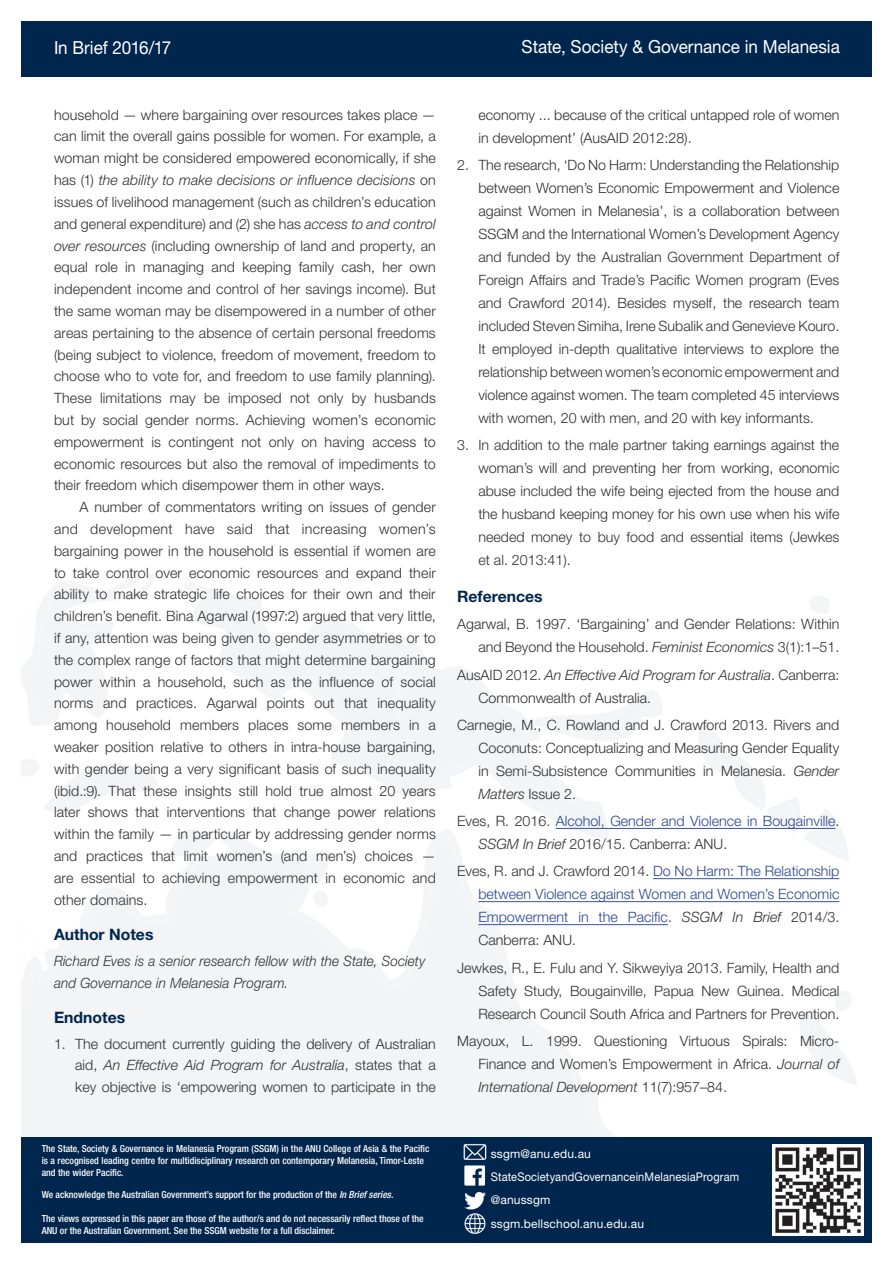
<style>
.page{position:relative;width:893px;height:1263px;background:#fff}
.page>*{position:absolute;margin:0;border:0;box-sizing:border-box;transform-origin:0 0}
.t1{font:18px "Helvetica Neue LT Std";letter-spacing:-.005em;color:#fff;scale:.95 1}
.t2{font:700 15.75px "Helvetica Neue LT Std";color:#00264e}
.t3{font:300 14.25px/21.8px "Helvetica Neue LT Std";color:#312f30;text-align:justify}
.t4{font:300 14.25px/23px "Helvetica Neue LT Std";color:#2a4692}
.t5{font:italic 300 14.25px/21.5px "Helvetica Neue LT Std";letter-spacing:.01em;color:#312f30;scale:.95 1}
.t6{font:12px/23.2px "Helvetica Neue LT Std";letter-spacing:.015em;color:#fff}
.t7{font:500 condensed 9.75px/12px "Helvetica Neue LT Std";color:#fff}
.s1{font-style:italic}
.s2{color:#312f30}
.s3{font-style:italic;color:#312f30}
</style>
<div class="page">
<div style="left:21px;top:1137px;width:851px;height:105px;background:#00264e"></div>
<img style="left:772px;top:1144px;width:91px;height:91px">
<img style="left:463px;top:1144px;width:24px;height:90px">
<div style="left:21px;top:21px;width:851px;height:56px;background:#00264e"></div>
<hr style="left:556px;top:828px;width:279px;height:1px;background:#3853a3">
<hr style="left:653px;top:878px;width:186px;height:1px;background:#3853a3">
<hr style="left:478px;top:901px;width:361px;height:1px;background:#3853a3">
<hr style="left:478px;top:924px;width:190px;height:1px;background:#3853a3">
<p class="t1" style="left:54px;top:37px;width:125px">In Brief 2016/17</p>
<p class="t1" style="left:522px;top:36px;width:336px">State, Society &amp; Governance in Melanesia</p>
<p class="t3" style="left:54px;top:103px;width:383px">household — where bargaining over resources takes place — can limit the overall gains possible for women. For example, a woman might be considered empowered economically, if she has (1) <span class="s1">the ability to make decisions or influence decisions</span> on issues of livelihood management (such as children’s education and general expenditure) and (2) she has <span class="s1">access to and control over resources</span> (including ownership of land and property, an equal role in managing and keeping family cash, her own independent income and control of her savings income). But the same woman may be disempowered in a number of other areas pertaining to the absence of certain personal freedoms (being subject to violence, freedom of movement, freedom to choose who to vote for, and freedom to use family planning).<br>These limitations may be imposed not only by husbands but by social gender norms. Achieving women’s economic empowerment is contingent not only on having access to economic resources but also the removal of impediments to their freedom which disempower them in other ways.</p>
<p class="t3" style="left:54px;top:496px;width:383px;text-indent:26px">A number of commentators writing on issues of gender and development have said that increasing women’s bargaining power in the household is essential if women are to take control over economic resources and expand their ability to make strategic life choices for their own and their children’s benefit. Bina Agarwal (1997:2) argued that very little, if any, attention was being given to gender asymmetries or to the complex range of factors that might determine bargaining power within a household, such as the influence of social norms and practices. Agarwal points out that inequality among household members places some members in a weaker position relative to others in intra-house bargaining, with gender being a very significant basis of such inequality (ibid.:9). That these insights still hold true almost 20 years later shows that interventions that change power relations within the family — in particular by addressing gender norms and practices that limit women’s (and men’s) choices — are essential to achieving empowerment in economic and other domains.</p>
<p class="t2" style="left:54px;top:925px;width:101px">Author Notes</p>
<p class="t5" style="left:54px;top:950px;width:393px">Richard Eves is a senior research fellow with the State, Society and Governance in Melanesia Program.</p>
<p class="t2" style="left:54px;top:1008px;width:73px">Endnotes</p>
<p class="t3" style="left:75px;top:1033px;width:362px;text-indent:-21px">1. The document currently guiding the delivery of Australian aid, <span class="s1">An Effective Aid Program for Australia</span>, states that a key objective is ‘empowering women to participate in the</p>
<p class="t7" style="left:42px;top:1142px;width:389px">The State, Society &amp; Governance in Melanesia Program (SSGM) in the ANU College of Asia &amp; the Pacific is a recognised leading centre for multidisciplinary research on contemporary Melanesia, Timor-Leste and the wider Pacific.</p>
<p class="t7" style="left:42px;top:1188px;width:353px">We acknowledge the Australian Government’s support for the production of the <span class="s1">In Brief series.</span></p>
<p class="t7" style="left:42px;top:1212px;width:383px">The views expressed in this paper are those of the author/s and do not necessarily reflect those of the<br>ANU or the Australian Government. See the SSGM website for a full disclaimer.</p>
<p class="t3" style="left:478px;top:103px;width:362px;line-height:23px">economy ... because of the critical untapped role of women in development’ (AusAID 2012:28).</p>
<p class="t3" style="left:478px;top:153px;width:363px;line-height:23px;text-indent:-21px">2. The research, ‘Do No Harm: Understanding the Relationship between Women’s Economic Empowerment and Violence against Women in Melanesia’, is a collaboration between SSGM and the International Women’s Development Agency and funded by the Australian Government Department of Foreign Affairs and Trade’s Pacific Women program (Eves and Crawford 2014). Besides myself, the research team included Steven Simiha, Irene Subalik and Genevieve Kouro.<br>It employed in-depth qualitative interviews to explore the relationship between women’s economic empowerment and violence against women. The team completed 45 interviews with women, 20 with men, and 20 with key informants.</p>
<p class="t3" style="left:478px;top:433px;width:363px;line-height:23px;text-indent:-21px">3. In addition to the male partner taking earnings against the woman’s will and preventing her from working, economic abuse included the wife being ejected from the house and the husband keeping money for his own use when his wife needed money to buy food and essential items (Jewkes et al. 2013:41).</p>
<p class="t2" style="left:457px;top:587px;width:87px">References</p>
<p class="t3" style="left:457px;top:613px;width:384px;line-height:23px;text-align:right">Agarwal, B. 1997. ‘Bargaining’ and Gender Relations: Within and Beyond the Household. <span class="s1">Feminist Economics</span> 3(1):1–51.</p>
<p class="t3" style="left:478px;top:663px;width:363px;line-height:23px;text-indent:-21px">AusAID 2012. <span class="s1">An Effective Aid Program for Australia</span>. Canberra:<br>Commonwealth of Australia.</p>
<p class="t3" style="left:478px;top:713px;width:363px;line-height:23px;text-indent:-21px">Carnegie, M., C. Rowland and J. Crawford 2013. Rivers and Coconuts: Conceptualizing and Measuring Gender Equality in Semi-Subsistence Communities in Melanesia. <span class="s1">Gender Matters</span> Issue 2.</p>
<p class="t4" style="left:478px;top:809px;width:362px;text-indent:-21px"><span class="s2">Eves, R. 2016.</span> Alcohol, Gender and Violence in Bougainville<span class="s2">.<br></span><span class="s3">SSGM In Brief</span> <span class="s2">2016/15. Canberra: ANU.</span></p>
<p class="t4" style="left:478px;top:859px;width:363px;text-align:justify;text-indent:-21px"><span class="s2">Eves, R. and J. Crawford 2014.</span> Do No Harm: The Relationship between Violence against Women and Women’s Economic Empowerment in the Pacific<span class="s2">.</span> <span class="s3">SSGM In Brief</span> <span class="s2">2014/3.<br>Canberra: ANU.</span></p>
<p class="t3" style="left:478px;top:956px;width:363px;line-height:23px;text-indent:-21px">Jewkes, R., E. Fulu and Y. Sikweyiya 2013. Family, Health and Safety Study, Bougainville, Papua New Guinea. Medical Research Council South Africa and Partners for Prevention.</p>
<p class="t3" style="left:478px;top:1029px;width:363px;line-height:23px;text-indent:-21px">Mayoux, L. 1999. Questioning Virtuous Spirals: Micro-Finance and Women’s Empowerment in Africa. <span class="s1">Journal of International Development</span> 11(7):957–84.</p>
<p class="t6" style="left:491px;top:1142px;width:250px">ssgm@anu.edu.au<br>StateSocietyandGovernanceinMelanesiaProgram @anussgm<br>ssgm.bellschool.anu.edu.au</p>
</div>
